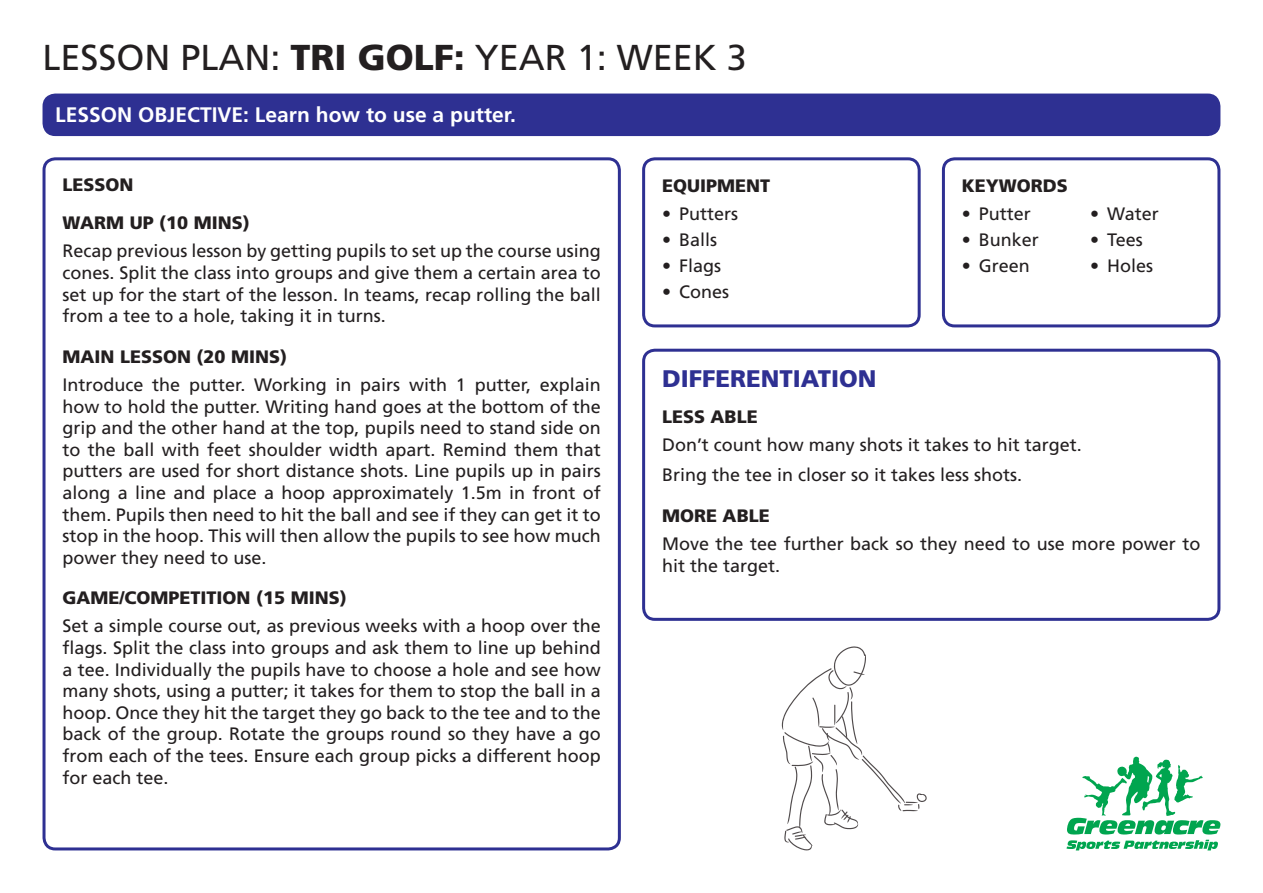
<style>
.page{position:relative;width:1263px;height:893px;background:#fff}
.page>*{position:absolute;margin:0;border:0;box-sizing:border-box;transform-origin:0 0}
.t1{font:36px "Frutiger CE";color:#231f20}
.lesson_heading_colou{font:900 24px "Frutiger CE";color:#2e3092}
.lesson_objective{font:700 21px "Frutiger CE";color:#fff}
.lesson_text_Justifie{font:18px/21.6px "Frutiger CE";color:#231f20;text-align:justify}
.lesson_subhead{font:900 18px "Frutiger CE";color:#231f20}
.s1{font-weight:900}
</style>
<div class="page">
<svg style="left:1066px;top:840px;width:152px;height:10px"></svg>
<svg style="left:1067px;top:757px;width:153px;height:77px"></svg>
<div style="left:43px;top:94px;width:1177px;height:42px;background:#2e3092;border-radius:13px"></div>
<div style="left:43px;top:157px;width:578px;height:693px;border:3px solid #2e3092;border-radius:11px"></div>
<div style="left:642px;top:157px;width:279px;height:170px;border:3px solid #2e3092;border-radius:11px"></div>
<div style="left:942px;top:157px;width:278px;height:170px;border:3px solid #2e3092;border-radius:11px"></div>
<div style="left:642px;top:349px;width:578px;height:272px;border:3px solid #2e3092;border-radius:11px"></div>
<svg style="left:782px;top:646px;width:145px;height:204px"></svg>
<p class="t1" style="left:43px;top:37px;width:706px">LESSON PLAN: <span class="s1">TRI GOLF:</span> YEAR 1: WEEK 3</p>
<p class="lesson_objective" style="left:55px;top:102px;width:462px">LESSON OBJECTIVE: Learn how to use a putter.</p>
<p class="lesson_subhead" style="left:63px;top:174px;width:73px">LESSON</p>
<p class="lesson_subhead" style="left:63px;top:212px;width:189px">WARM UP (10 MINS)</p>
<p class="lesson_text_Justifie" style="left:63px;top:240px;width:540px">Recap previous lesson by getting pupils to set up the course using cones. Split the class into groups and give them a certain area to set up for the start of the lesson. In teams, recap rolling the ball from a tee to a hole, taking it in turns.</p>
<p class="lesson_subhead" style="left:63px;top:346px;width:226px">MAIN LESSON (20 MINS)</p>
<p class="lesson_text_Justifie" style="left:63px;top:374px;width:540px">Introduce the putter. Working in pairs with 1 putter, explain how to hold the putter. Writing hand goes at the bottom of the grip and the other hand at the top, pupils need to stand side on to the ball with feet shoulder width apart. Remind them that putters are used for short distance shots. Line pupils up in pairs along a line and place a hoop approximately 1.5m in front of them. Pupils then need to hit the ball and see if they can get it to stop in the hoop. This will then allow the pupils to see how much power they need to use.</p>
<p class="lesson_subhead" style="left:63px;top:587px;width:286px">GAME/COMPETITION (15 MINS)</p>
<p class="lesson_text_Justifie" style="left:63px;top:615px;width:540px">Set a simple course out, as previous weeks with a hoop over the flags. Split the class into groups and ask them to line up behind a tee. Individually the pupils have to choose a hole and see how many shots, using a putter; it takes for them to stop the ball in a hoop. Once they hit the target they go back to the tee and to the back of the group. Rotate the groups round so they have a go from each of the tees. Ensure each group picks a different hoop for each tee.</p>
<p class="lesson_subhead" style="left:662px;top:175px;width:110px">EQUIPMENT</p>
<p class="lesson_text_Justifie" style="left:662px;top:203px;width:78px">• Putters</p>
<p class="lesson_text_Justifie" style="left:662px;top:229px;width:57px">• Balls</p>
<p class="lesson_text_Justifie" style="left:662px;top:255px;width:61px">• Flags</p>
<p class="lesson_text_Justifie" style="left:662px;top:281px;width:69px">• Cones</p>
<p class="lesson_subhead" style="left:962px;top:175px;width:108px">KEYWORDS</p>
<p class="lesson_text_Justifie" style="left:962px;top:203px;width:71px">• Putter</p>
<p class="lesson_text_Justifie" style="left:962px;top:229px;width:79px">• Bunker</p>
<p class="lesson_text_Justifie" style="left:962px;top:255px;width:70px">• Green</p>
<p class="lesson_text_Justifie" style="left:1090px;top:203px;width:70px">• Water</p>
<p class="lesson_text_Justifie" style="left:1090px;top:229px;width:54px">• Tees</p>
<p class="lesson_text_Justifie" style="left:1090px;top:255px;width:65px">• Holes</p>
<p class="lesson_heading_colou" style="left:662px;top:364px;width:216px">DIFFERENTIATION</p>
<p class="lesson_subhead" style="left:662px;top:406px;width:97px">LESS ABLE</p>
<p class="lesson_text_Justifie" style="left:662px;top:434px;width:421px">Don’t count how many shots it takes to hit target.</p>
<p class="lesson_text_Justifie" style="left:662px;top:464px;width:362px">Bring the tee in closer so it takes less shots.</p>
<p class="lesson_subhead" style="left:662px;top:505px;width:109px">MORE ABLE</p>
<p class="lesson_text_Justifie" style="left:662px;top:533px;width:540px">Move the tee further back so they need to use more power to hit the target.</p>
</div>
